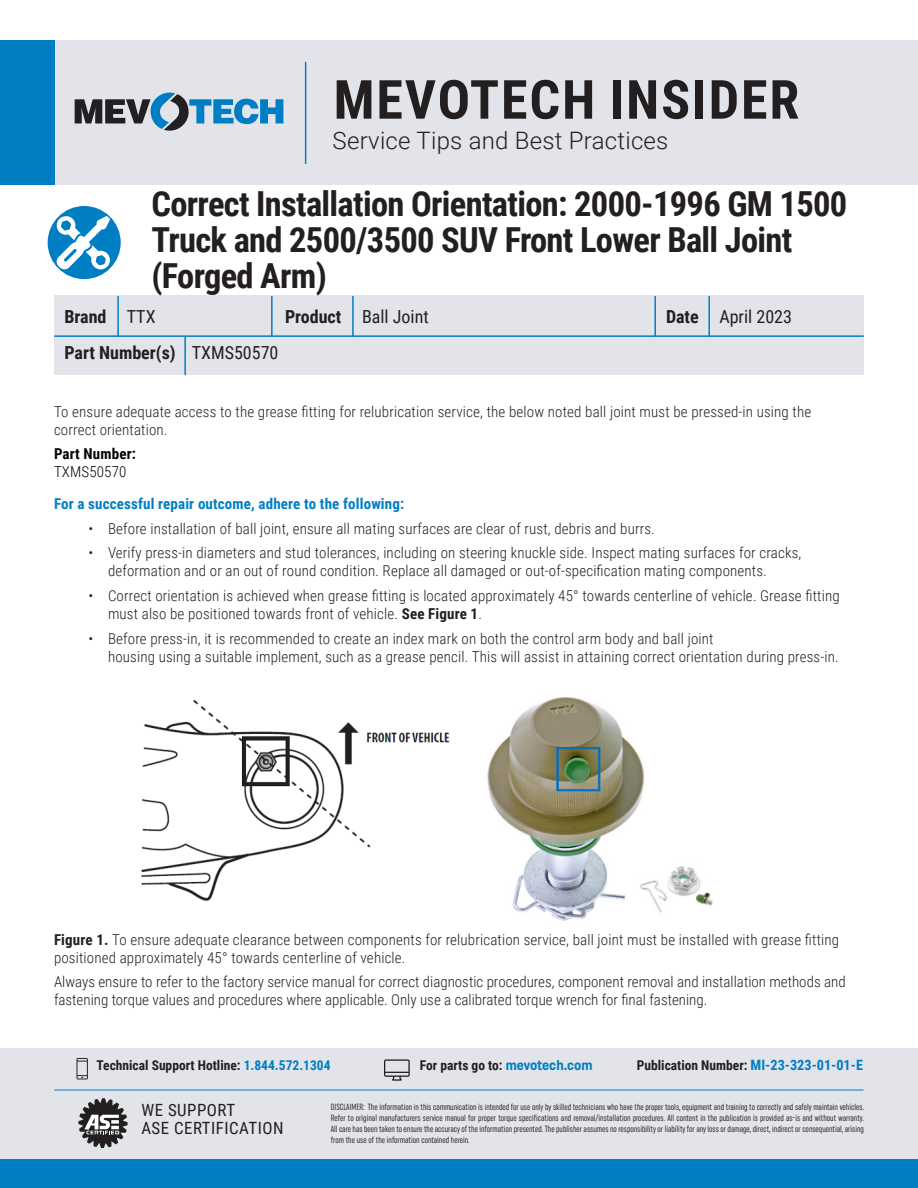
<style>
.page{position:relative;width:918px;height:1188px;background:#fff}
.page>*{position:absolute;margin:0;border:0;box-sizing:border-box;transform-origin:0 0}
.t1{font:700 54px "Roboto Condensed";letter-spacing:.035em;color:#231f20}
.t2{font:700 34.5px/36px "Roboto Condensed";letter-spacing:-.02em;color:#231f20}
.t3{font:300 24px "Roboto";letter-spacing:.01em;color:#231f20}
.t4{font:700 18px "Roboto Condensed";color:#231f20}
.t5{font:18px "Roboto Condensed";color:#231f20}
.t6{font:16.8px "Roboto Condensed";letter-spacing:.03em;color:#231f20}
.Basic_Body{font:300 15px/18px "Roboto Condensed";letter-spacing:.01em;color:#231f20}
.Basic_Body-2{font:700 15px "Roboto Condensed";letter-spacing:.01em;color:#007ec4}
.Basic_Body-3{font:700 15px/18px "Roboto Condensed";letter-spacing:.01em;color:#040503}
.t7{font:700 13.5px "Roboto Condensed";color:#231f20}
.t8{font:extra-condensed 9px/10.8px "Uniform";color:#231f20;text-align:justify}
.s1{font-weight:400}
.s2{font-weight:700}
.s3{font-weight:300}
.s4{color:#007ec4}
.s5{font-family:"Uniform Condensed";font-size:14.25px;color:#007ec4}
.s6{font-size:14.25px;color:#007ec4}
</style>
<div class="page">
<div style="left:54px;top:296px;width:810px;height:79px;background:#e2e4e9"></div>
<hr style="left:271px;top:297px;width:2px;height:39px;background:#007ec4">
<hr style="left:654px;top:297px;width:2px;height:39px;background:#007ec4">
<hr style="left:352px;top:297px;width:2px;height:39px;background:#007ec4">
<hr style="left:708px;top:297px;width:2px;height:39px;background:#007ec4">
<hr style="left:117px;top:297px;width:2px;height:39px;background:#007ec4">
<hr style="left:55px;top:335px;width:808px;height:2px;background:#007ec4">
<hr style="left:184px;top:337px;width:2px;height:38px;background:#007ec4">
<div style="left:0;top:1049px;width:918px;height:139px;background:#e2e4e9"></div>
<div style="left:0;top:1160px;width:918px;height:28px;background:#007ec4"></div>
<svg style="left:78px;top:1098px;width:50px;height:50px"></svg>
<svg style="left:76px;top:1058px;width:12px;height:21px"></svg>
<svg style="left:384px;top:1059px;width:26px;height:22px"></svg>
<hr style="left:55px;top:1090px;width:808px;height:1px;background:#007ec4">
<div style="left:45px;top:40px;width:873px;height:145px;background:#e2e4e9"></div>
<div style="left:0;top:40px;width:54px;height:145px;background:#007ec4"></div>
<svg style="left:75px;top:93px;width:208px;height:38px"></svg>
<hr style="left:305px;top:62px;width:1px;height:101px;background:#007ec4">
<div style="left:48px;top:206px;width:73px;height:73px;background:#007ec4;border-radius:50%"></div>
<svg style="left:56px;top:215px;width:54px;height:54px"></svg>
<img style="left:141px;top:700px;width:309px;height:201px">
<img style="left:487px;top:697px;width:226px;height:224px">
<p class="t1" style="left:334px;top:62px;width:467px">MEVOTECH INSIDER</p>
<p class="t3" style="left:333px;top:123px;width:337px">Service Tips and Best Practices</p>
<p class="t2" style="left:151px;top:185px;width:697px">Correct Installation Orientation: 2000-1996 GM 1500<br>Truck and 2500/3500 SUV Front Lower Ball Joint (Forged Arm)</p>
<p class="t4" style="left:64px;top:304px;width:93px">Brand <span class="s1">TTX</span></p>
<p class="t5" style="left:285px;top:304px;width:145px"><span class="s2">Product</span> Ball Joint</p>
<p class="t5" style="left:666px;top:304px;width:128px"><span class="s2">Date</span> April 2023</p>
<p class="t4" style="left:64px;top:340px;width:216px">Part Number(s) <span class="s1">TXMS50570</span></p>
<p class="Basic_Body" style="left:54px;top:402px;width:759px">To ensure adequate access to the grease fitting for relubrication service, the below noted ball joint must be pressed-in using the correct orientation.</p>
<p class="Basic_Body-3" style="left:54px;top:444px;width:83px">Part Number:<br><span class="s3">TXMS50570</span></p>
<p class="Basic_Body-2" style="left:54px;top:493px;width:352px">For a successful repair outcome, adhere to the following:</p>
<p class="Basic_Body" style="left:88px;top:519px;width:568px">• Before installation of ball joint, ensure all mating surfaces are clear of rust, debris and burrs.</p>
<p class="Basic_Body" style="left:108px;top:543px;width:695px;text-indent:-20px">• Verify press-in diameters and stud tolerances, including on steering knuckle side. Inspect mating surfaces for cracks, deformation and or an out of round condition. Replace all damaged or out-of-specification mating components.</p>
<p class="Basic_Body" style="left:108px;top:586px;width:733px;text-indent:-20px">• Correct orientation is achieved when grease fitting is located approximately 45° towards centerline of vehicle. Grease fitting must also be positioned towards front of vehicle. <span class="s2">See Figure 1</span>.</p>
<p class="Basic_Body" style="left:108px;top:629px;width:732px;text-indent:-20px">• Before press-in, it is recommended to create an index mark on both the control arm body and ball joint<br>housing using a suitable implement, such as a grease pencil. This will assist in attaining correct orientation during press-in.</p>
<p class="Basic_Body" style="left:54px;top:930px;width:787px"><span class="s2">Figure 1.</span> To ensure adequate clearance between components for relubrication service, ball joint must be installed with grease fitting positioned approximately 45° towards centerline of vehicle.</p>
<p class="Basic_Body" style="left:54px;top:972px;width:793px">Always ensure to refer to the factory service manual for correct diagnostic procedures, component removal and installation methods and fastening torque values and procedures where applicable. Only use a calibrated torque wrench for final fastening.</p>
<p class="t7" style="left:97px;top:1055px;width:236px">Technical Support Hotline: <span class="s4">1.844.572.1304</span></p>
<p class="t7" style="left:420px;top:1055px;width:174px">For parts go to: <span class="s5">mevotech.com</span></p>
<p class="t7" style="left:637px;top:1055px;width:228px">Publication Number: <span class="s6">MI-23-323-01-01-E</span></p>
<p class="t6" style="left:141px;top:1098px;width:95px">WE SUPPORT</p>
<p class="t6" style="left:141px;top:1116px;width:144px">ASE CERTIFICATION</p>
<p class="t8" style="left:331px;top:1102px;width:535px">DISCLAIMER: The information in this communication is intended for use only by skilled technicians who have the proper tools, equipment and training to correctly and safely maintain vehicles.<br>Refer to original manufacturers service manual for proper torque specifications and removal/installation procedures. All content in the publication is provided as-is and without warranty.<br>All care has been taken to ensure the accuracy of the information presented. The publisher assumes no responsibility or liability for any loss or damage, direct, indirect or consequential, arising from the use of the information contained herein.</p>
</div>
